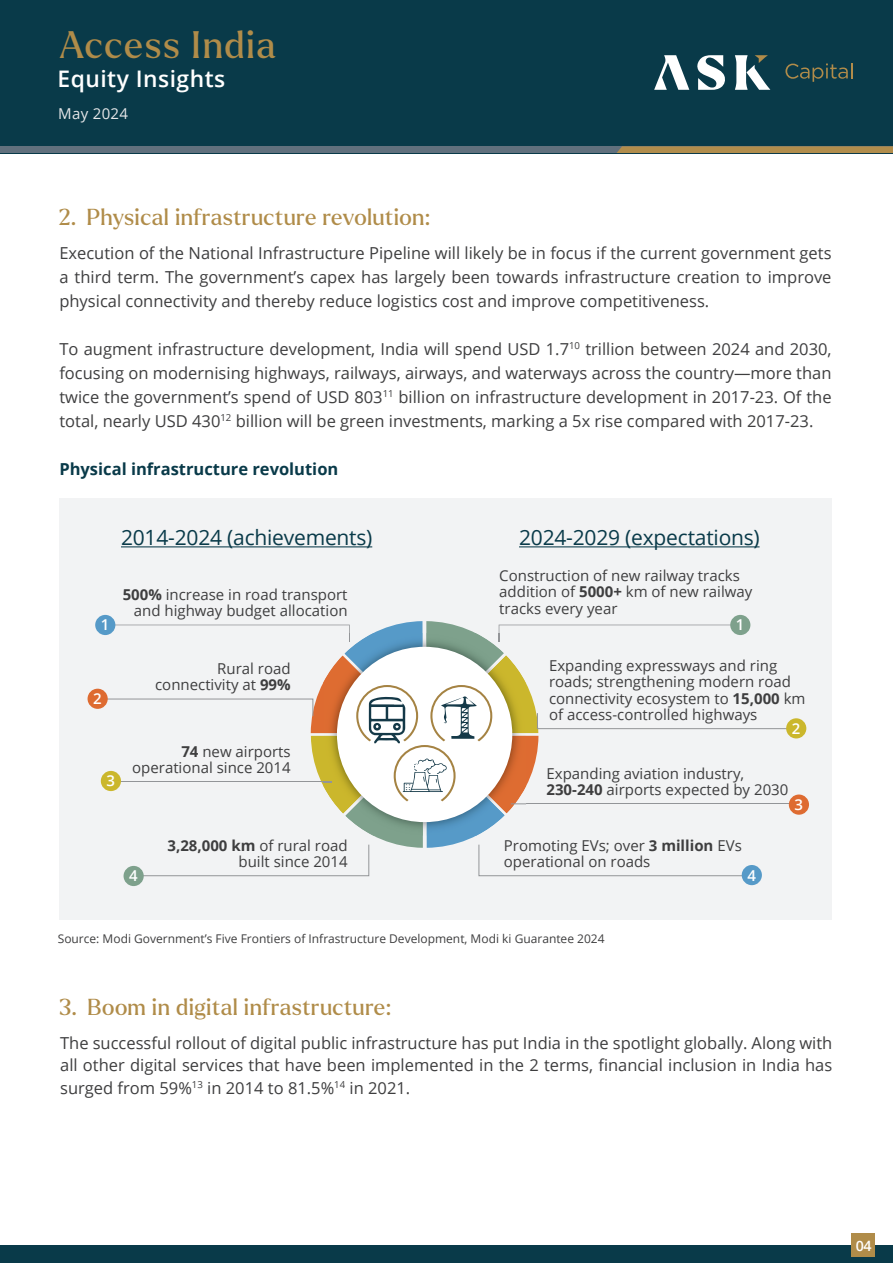
<style>
.page{position:relative;width:893px;height:1263px;background:#fff}
.page>*{position:absolute;margin:0;border:0;box-sizing:border-box;transform-origin:0 0}
.t1{font:37.2px "Larken";letter-spacing:.04em;color:#b08c49}
.t2{font:600 22.8px "Open Sans";letter-spacing:.02em;color:#fff}
.t3{font:22.5px "Larken";letter-spacing:.02em;color:#b08c49}
.t4{font:21px "Open Sans";letter-spacing:-.01em;color:#093a49}
.t5{font:16.5px/24px "Open Sans";color:#3e3e3f;text-align:justify}
.t6{font:700 16.5px "Open Sans";color:#093a49}
.t7{font:15px/16.5px "Open Sans";color:#3e3e3f;text-align:right}
.t8{font:600 15px "Open Sans";color:#fff}
.t9{font:15px "Open Sans";letter-spacing:.02em;color:#e6e7e9}
.t10{font:600 14.25px "Open Sans";color:#fff}
.t11{font:12px "Open Sans";color:#3e3e3f}
.s1{font-weight:700}
</style>
<div class="page">
<div style="left:0;top:0;width:893px;height:153px;background:#093a49"></div>
<div style="left:0;top:146px;width:893px;height:7px;background:#61707d"></div>
<svg style="left:617px;top:146px;width:276px;height:7px;background:#ac8b4e"></svg>
<svg style="left:697px;top:55px;width:28px;height:35px"></svg>
<svg style="left:654px;top:55px;width:35px;height:35px"></svg>
<svg style="left:735px;top:55px;width:35px;height:35px"></svg>
<svg style="left:785px;top:63px;width:67px;height:19px"></svg>
<div style="left:0;top:1245px;width:893px;height:18px;background:#093a49"></div>
<div style="left:851px;top:1234px;width:24px;height:23px;background:#b08c49"></div>
<div style="left:59px;top:498px;width:773px;height:422px;background:#f2f3f4"></div>
<div style="left:95px;top:615px;width:20px;height:20px;background:#569ac8;border-radius:50%"></div>
<hr style="left:121px;top:546px;width:251px;height:1px;background:#093a49">
<hr style="left:519px;top:546px;width:241px;height:1px;background:#093a49">
<div style="left:730px;top:615px;width:20px;height:20px;background:#7ea18c;border-radius:50%"></div>
<div style="left:786px;top:718px;width:20px;height:20px;background:#cbb72c;border-radius:50%"></div>
<div style="left:789px;top:794px;width:20px;height:21px;background:#de6b31;border-radius:50%"></div>
<div style="left:742px;top:865px;width:20px;height:20px;background:#569ac8;border-radius:50%"></div>
<div style="left:88px;top:689px;width:20px;height:20px;background:#de6b31;border-radius:50%"></div>
<div style="left:124px;top:866px;width:20px;height:20px;background:#7ea18c;border-radius:50%"></div>
<svg style="left:96px;top:621px;width:699px;height:255px"></svg>
<h1 class="t1" style="left:59px;top:20px;width:218px">Access India</h1>
<h2 class="t2" style="left:58px;top:63px;width:169px">Equity Insights</h2>
<p class="t9" style="left:58px;top:104px;width:71px">May 2024</p>
<h3 class="t3" style="left:58px;top:202px;width:373px">2. Physical infrastructure revolution:</h3>
<p class="t5" style="left:59px;top:240px;width:774px">Execution of the National Infrastructure Pipeline will likely be in focus if the current government gets a third term. The government’s capex has largely been towards infrastructure creation to improve physical connectivity and thereby reduce logistics cost and improve competitiveness.</p>
<p class="t5" style="left:59px;top:336px;width:774px">To augment infrastructure development, India will spend USD 1.7<sup>10</sup> trillion between 2024 and 2030, focusing on modernising highways, railways, airways, and waterways across the country—more than twice the government’s spend of USD 803<sup>11</sup> billion on infrastructure development in 2017-23. Of the total, nearly USD 430<sup>12</sup> billion will be green investments, marking a 5x rise compared with 2017-23.</p>
<p class="t6" style="left:59px;top:457px;width:280px">Physical infrastructure revolution</p>
<p class="t4" style="left:121px;top:523px;width:253px">2014-2024 (achievements)</p>
<p class="t4" style="left:519px;top:523px;width:242px">2024-2029 (expectations)</p>
<p class="t7" style="left:499px;top:567px;width:255px;text-align:left">Construction of new railway tracks addition of <span class="s1">5000+</span> km of new railway tracks every year</p>
<p class="t7" style="left:123px;top:586px;width:226px"><span class="s1">500%</span> increase in road transport and highway budget allocation</p>
<p class="t8" style="left:101px;top:615px;width:10px">1</p>
<p class="t8" style="left:736px;top:615px;width:10px">1</p>
<p class="t8" style="left:93px;top:688px;width:10px">2</p>
<p class="t8" style="left:106px;top:771px;width:10px">3</p>
<p class="t7" style="left:155px;top:660px;width:137px">Rural road connectivity at <span class="s1">99%</span></p>
<p class="t7" style="left:549px;top:657px;width:258px;text-align:left">Expanding expressways and ring roads; strengthening modern road connectivity ecosystem to <span class="s1">15,000</span> km of access-controlled highways</p>
<p class="t7" style="left:132px;top:742px;width:160px"><span class="s1">74</span> new airports operational since 2014</p>
<p class="t8" style="left:792px;top:718px;width:10px">2</p>
<p class="t7" style="left:546px;top:765px;width:243px;text-align:left">Expanding aviation industry,<br><span class="s1">230-240</span> airports expected by 2030</p>
<p class="t8" style="left:794px;top:794px;width:10px">3</p>
<p class="t8" style="left:129px;top:866px;width:10px">4</p>
<p class="t7" style="left:167px;top:836px;width:182px"><span class="s1">3,28,000 km</span> of rural road built since 2014</p>
<p class="t7" style="left:504px;top:836px;width:239px;text-align:left">Promoting EVs; over <span class="s1">3 million</span> EVs operational on roads</p>
<p class="t8" style="left:747px;top:865px;width:10px">4</p>
<p class="t11" style="left:58px;top:930px;width:548px">Source: Modi Government’s Five Frontiers of Infrastructure Development, Modi ki Guarantee 2024</p>
<h3 class="t3" style="left:59px;top:992px;width:334px">3. Boom in digital infrastructure:</h3>
<p class="t5" style="left:60px;top:1031px;width:774px;line-height:22.5px">The successful rollout of digital public infrastructure has put India in the spotlight globally. Along with all other digital services that have been implemented in the 2 terms, financial inclusion in India has surged from 59%<sup>13</sup> in 2014 to 81.5%<sup>14</sup> in 2021.</p>
<p class="t10" style="left:856px;top:1236px;width:17px">04</p>
</div>
